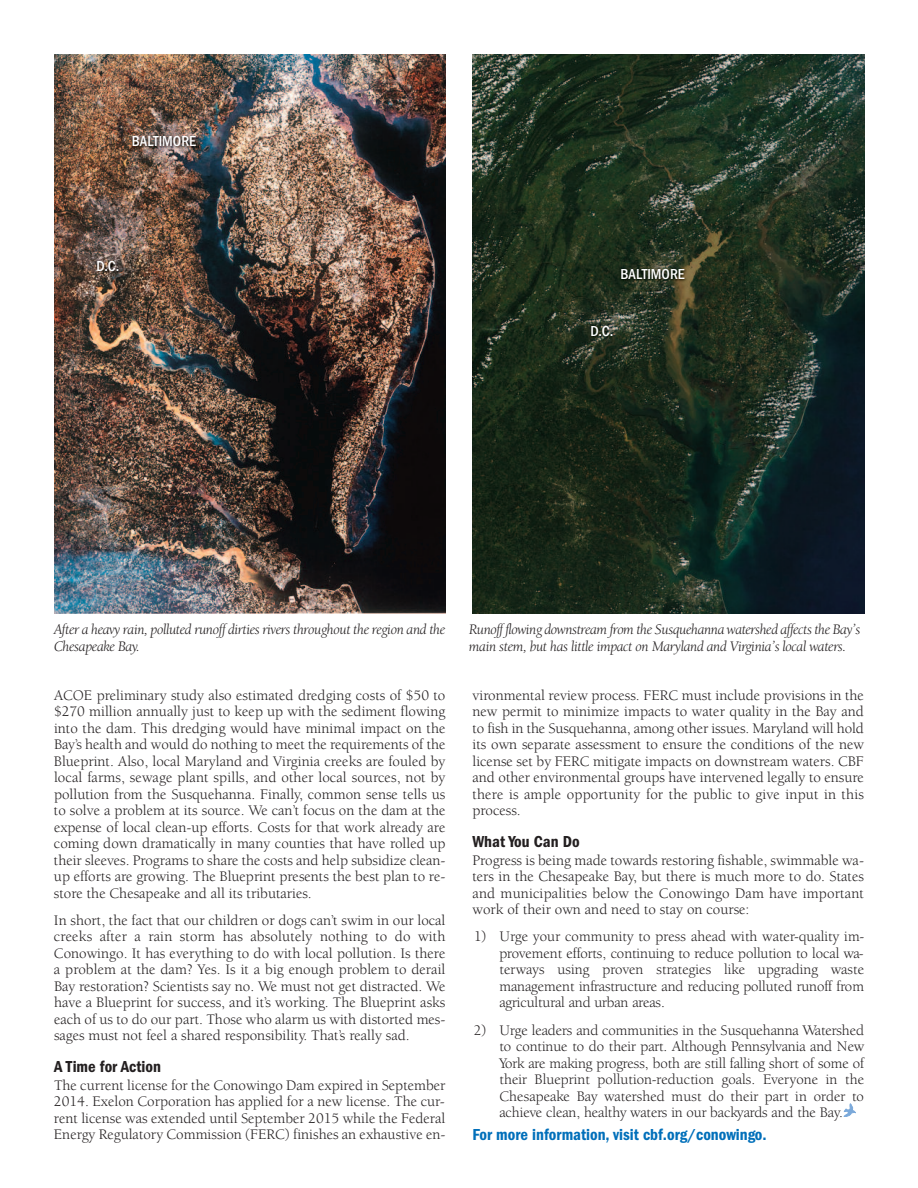
<style>
.page{position:relative;width:918px;height:1188px;background:#fff}
.page>*{position:absolute;margin:0;border:0;box-sizing:border-box;transform-origin:0 0}
.t1{font:600 condensed 16.5px "Franklin Gothic";color:#006fba}
.t2{font:600 condensed 16.5px "Franklin Gothic";color:#231f20}
.t3{font:15px/16.5px "Berkeley";color:#231f20;text-align:justify}
.t4{font:15px/16.5px "Berkeley Oldstyle IT Cby BT";color:#231f20;text-align:justify}
.t5{font:italic 15px/16.5px "Berkeley Oldstyle IT Cby BT";letter-spacing:-.015em;color:#231f20}
.t6{font:500 condensed 15px "Franklin Gothic";color:#fff}
</style>
<div class="page">
<svg style="left:844px;top:1104px;width:12px;height:13px"></svg>
<img style="left:54px;top:54px;width:392px;height:559px">
<img style="left:472px;top:54px;width:392px;height:560px">
<img style="left:122px;top:129px;width:87px;height:47px">
<img style="left:611px;top:262px;width:87px;height:47px">
<img style="left:70px;top:254px;width:79px;height:47px">
<img style="left:564px;top:319px;width:79px;height:47px">
<p class="t6" style="left:132px;top:136px;width:66px">BALTIMORE</p>
<p class="t6" style="left:97px;top:261px;width:24px">D.C.</p>
<p class="t6" style="left:620px;top:269px;width:66px">BALTIMORE</p>
<p class="t6" style="left:591px;top:326px;width:24px">D.C.</p>
<p class="t5" style="left:54px;top:623px;width:393px">After a heavy rain, polluted runoff dirties rivers throughout the region and the<br>Chesapeake Bay.</p>
<p class="t5" style="left:469px;top:623px;width:393px">Runoff flowing downstream from the Susquehanna watershed affects the Bay’s main stem, but has little impact on Maryland and Virginia’s local waters.</p>
<p class="t3" style="left:54px;top:688px;width:393px">ACOE preliminary study also estimated dredging costs of $50 to $270 million annually just to keep up with the sediment flowing into the dam. This dredging would have minimal impact on the Bay’s health and would do nothing to meet the requirements of the Blueprint. Also, local Maryland and Virginia creeks are fouled by local farms, sewage plant spills, and other local sources, not by pollution from the Susquehanna. Finally, common sense tells us to solve a problem at its source. We can’t focus on the dam at the expense of local clean-up efforts. Costs for that work already are coming down dramatically in many counties that have rolled up their sleeves. Programs to share the costs and help subsidize clean&shy;up efforts are growing. The Blueprint presents the best plan to re&shy;store the Chesapeake and all its tributaries.</p>
<p class="t3" style="left:54px;top:913px;width:393px">In short, the fact that our children or dogs can’t swim in our local creeks after a rain storm has absolutely nothing to do with Conowingo. It has everything to do with local pollution. Is there a problem at the dam? Yes. Is it a big enough problem to derail Bay restoration? Scientists say no. We must not get distracted. We have a Blueprint for success, and it’s working. The Blueprint asks each of us to do our part. Those who alarm us with distorted mes&shy;sages must not feel a shared responsibility. That’s really sad.</p>
<p class="t2" style="left:54px;top:1061px;width:108px">A Time for Action</p>
<p class="t3" style="left:54px;top:1078px;width:393px">The current license for the Conowingo Dam expired in September 2014. Exelon Corporation has applied for a new license. The cur&shy;rent license was extended until September 2015 while the Federal Energy Regulatory Commission (FERC) finishes an exhaustive en-</p>
<p class="t3" style="left:473px;top:688px;width:393px">vironmental review process. FERC must include provisions in the new permit to minimize impacts to water quality in the Bay and to fish in the Susquehanna, among other issues. Maryland will hold its own separate assessment to ensure the conditions of the new license set by FERC mitigate impacts on downstream waters. CBF and other environmental groups have intervened legally to ensure there is ample opportunity for the public to give input in this process.</p>
<p class="t2" style="left:472px;top:836px;width:109px">What You Can Do</p>
<p class="t3" style="left:472px;top:853px;width:393px">Progress is being made towards restoring fishable, swimmable wa&shy;ters in the Chesapeake Bay, but there is much more to do. States and municipalities below the Conowingo Dam have important work of their own and need to stay on course:</p>
<p class="t4" style="left:499px;top:930px;width:366px;text-indent:-25px">1) Urge your community to press ahead with water-quality im&shy;provement efforts, continuing to reduce pollution to local wa&shy;terways using proven strategies like upgrading waste management infrastructure and reducing polluted runoff from agricultural and urban areas.</p>
<p class="t4" style="left:499px;top:1023px;width:366px;text-indent:-26px">2) Urge leaders and communities in the Susquehanna Watershed to continue to do their part. Although Pennsylvania and New York are making progress, both are still falling short of some of their Blueprint pollution-reduction goals. Everyone in the Chesapeake Bay watershed must do their part in order to achieve clean, healthy waters in our backyards and the Bay.</p>
<p class="t1" style="left:472px;top:1129px;width:296px">For more information, visit cbf.org/conowingo.</p>
</div>
